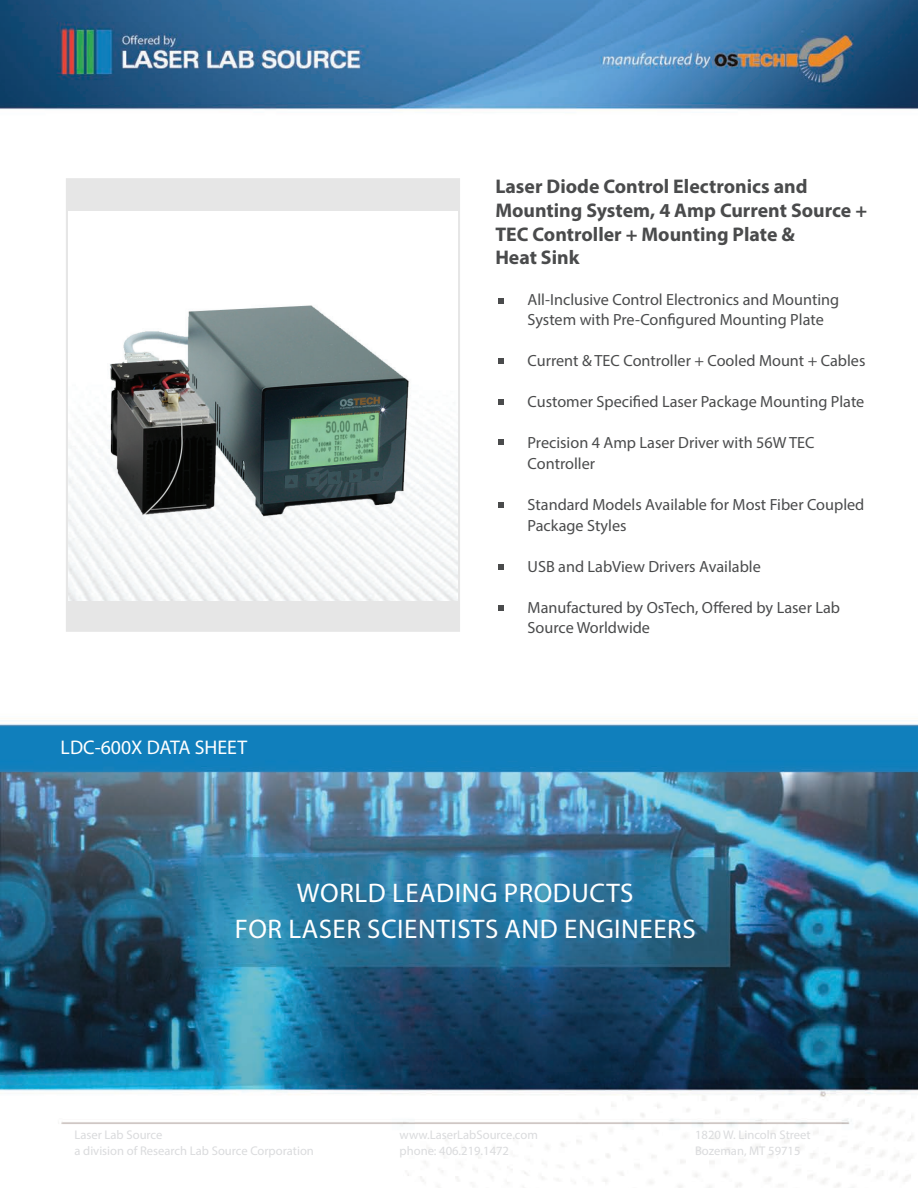
<style>
.page{position:relative;width:918px;height:1188px;background:#fff}
.page>*{position:absolute;margin:0;border:0;box-sizing:border-box;transform-origin:0 0}
.t1{font:27px/36.2px "Myriad Pro";letter-spacing:.02em;color:#fff;text-align:center}
.t2{font:700 19.8px/23.7px "Myriad Pro";color:#4a4b4c}
.t3{font:19.8px "Myriad Pro";color:#fff}
.t4{font:16.2px/20.5px "Myriad Pro";color:#4a4b4c}
.t5{font:12.6px/15.9px "Myriad Pro";color:#dadbdd}
</style>
<div class="page">
<img style="left:0;top:0;width:918px;height:1188px">
<svg style="left:498px;top:298px;width:6px;height:5px"></svg>
<svg style="left:498px;top:359px;width:6px;height:5px"></svg>
<svg style="left:498px;top:399px;width:6px;height:5px"></svg>
<svg style="left:498px;top:440px;width:6px;height:5px"></svg>
<svg style="left:498px;top:564px;width:6px;height:6px"></svg>
<svg style="left:498px;top:502px;width:6px;height:5px"></svg>
<svg style="left:498px;top:605px;width:6px;height:5px"></svg>
<div style="left:67px;top:179px;width:392px;height:452px;background:#e6e6e6"></div>
<div style="left:66px;top:178px;width:394px;height:454px;border:2px solid #e6e6e6"></div>
<img style="left:68px;top:212px;width:389px;height:388px">
<p class="t2" style="left:495px;top:176px;width:373px">Laser Diode Control Electronics and<br>Mounting System, 4 Amp Current Source +<br>TEC Controller + Mounting Plate &amp;<br>Heat Sink</p>
<p class="t3" style="left:61px;top:739px;width:188px">LDC-600X DATA SHEET</p>
<p class="t4" style="left:528px;top:290px;width:313px">All-Inclusive Control Electronics and Mounting<br>System with Pre-Configured Mounting Plate</p>
<p class="t4" style="left:528px;top:352px;width:339px">Current &amp; TEC Controller + Cooled Mount + Cables</p>
<p class="t4" style="left:528px;top:393px;width:338px">Customer Specified Laser Package Mounting Plate</p>
<p class="t4" style="left:528px;top:434px;width:289px">Precision 4 Amp Laser Driver with 56W TEC<br>Controller</p>
<p class="t4" style="left:528px;top:495px;width:338px">Standard Models Available for Most Fiber Coupled<br>Package Styles</p>
<p class="t4" style="left:528px;top:557px;width:235px">USB and LabView Drivers Available</p>
<p class="t4" style="left:528px;top:598px;width:314px">Manufactured by OsTech, Offered by Laser Lab<br>Source Worldwide</p>
<h1 class="t1" style="left:235px;top:877px;width:462px">WORLD LEADING PRODUCTS<br>FOR LASER SCIENTISTS AND ENGINEERS</h1>
<p class="t5" style="left:75px;top:1128px;width:241px">Laser Lab Source<br>a division of Research Lab Source Corporation</p>
<p class="t5" style="left:400px;top:1128px;width:140px">www.LaserLabSource.com phone: 406.219.1472</p>
<p class="t5" style="left:695px;top:1128px;width:117px">1820 W. Lincoln Street<br>Bozeman, MT 59715</p>
</div>
